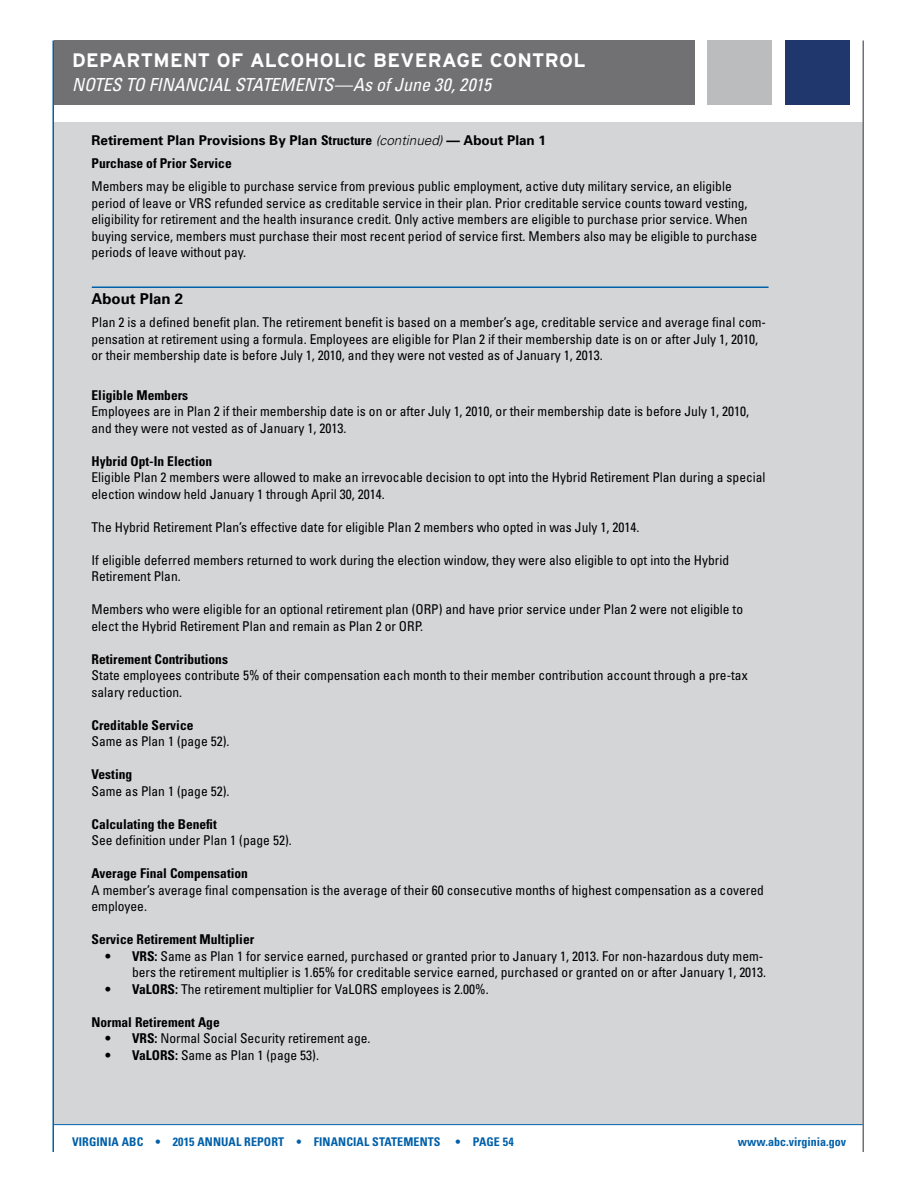
<style>
.page{position:relative;width:918px;height:1188px;background:#fff}
.page>*{position:absolute;margin:0;border:0;box-sizing:border-box;transform-origin:0 0}
.t1{font:700 19.5px "Interstate";letter-spacing:.015em;color:#fff}
.t2{font:italic condensed 18px "Univers";letter-spacing:-.005em;color:#fff}
.t3{font:700 15px "Univers";color:#000}
.t4{font:condensed 13.5px/16.5px "Univers";color:#000}
.t5{font:700 condensed 13.5px "Univers";color:#000}
.t6{font:700 13.5px/23.2px "Univers";color:#000}
.t7{font:700 condensed 12px "Univers";letter-spacing:.01em;color:#0060a9}
.s1{font-stretch:condensed}
.s2{font-weight:300;font-style:italic}
.s3{font-weight:700}
</style>
<div class="page">
<div style="left:54px;top:123px;width:810px;height:1001px;background:#d4d5d7"></div>
<hr style="left:52px;top:40px;width:2px;height:1112px;background:#0060a9">
<hr style="left:53px;top:1124px;width:811px;height:1px;background:#0060a9">
<hr style="left:862px;top:40px;width:2px;height:1112px;background:#717073">
<div style="left:54px;top:41px;width:641px;height:64px;background:#717073"></div>
<div style="left:708px;top:41px;width:64px;height:64px;background:#babcbe"></div>
<div style="left:785px;top:41px;width:65px;height:64px;background:#1f376c"></div>
<hr style="left:92px;top:286px;width:677px;height:2px;background:#0060a9">
<h1 class="t1" style="left:72px;top:49px;width:515px">DEPARTMENT OF ALCOHOLIC BEVERAGE CONTROL</h1>
<h2 class="t2" style="left:72px;top:74px;width:421px">NOTES TO FINANCIAL STATEMENTS—As of June 30, 2015</h2>
<p class="t6" style="left:92px;top:128px;width:456px">Retirement Plan Provisions By Plan <span class="s1">Structure</span> <span class="s2">(continued)</span> — About Plan 1<br><span class="s1">Purchase of Prior Service</span></p>
<p class="t4" style="left:92px;top:178px;width:667px">Members may be eligible to purchase service from previous public employment, active duty military service, an eligible period of leave or VRS refunded service as creditable service in their plan. Prior creditable service counts toward vesting, eligibility for retirement and the health insurance credit. Only active members are eligible to purchase prior service. When buying service, members must purchase their most recent period of service first. Members also may be eligible to purchase periods of leave without pay.</p>
<p class="t3" style="left:92px;top:289px;width:93px">About Plan 2</p>
<p class="t4" style="left:92px;top:314px;width:676px">Plan 2 is a defined benefit plan. The retirement benefit is based on a member’s age, creditable service and average final com&shy;pensation at retirement using a formula. Employees are eligible for Plan 2 if their membership date is on or after July 1, 2010, or their membership date is before July 1, 2010, and they were not vested as of January 1, 2013.</p>
<p class="t5" style="left:92px;top:387px;width:98px">Eligible Members</p>
<p class="t4" style="left:92px;top:403px;width:659px">Employees are in Plan 2 if their membership date is on or after July 1, 2010, or their membership date is before July 1, 2010, and they were not vested as of January 1, 2013.</p>
<p class="t5" style="left:92px;top:453px;width:122px">Hybrid Opt-In Election</p>
<p class="t4" style="left:92px;top:469px;width:676px">Eligible Plan 2 members were allowed to make an irrevocable decision to opt into the Hybrid Retirement Plan during a special election window held January 1 through April 30, 2014.</p>
<p class="t4" style="left:92px;top:519px;width:549px">The Hybrid Retirement Plan’s effective date for eligible Plan 2 members who opted in was July 1, 2014.</p>
<p class="t4" style="left:92px;top:552px;width:639px">If eligible deferred members returned to work during the election window, they were also eligible to opt into the Hybrid<br>Retirement Plan.</p>
<p class="t4" style="left:92px;top:601px;width:653px">Members who were eligible for an optional retirement plan (ORP) and have prior service under Plan 2 were not eligible to elect the Hybrid Retirement Plan and remain as Plan 2 or ORP.</p>
<p class="t5" style="left:92px;top:651px;width:138px">Retirement Contributions</p>
<p class="t4" style="left:92px;top:667px;width:658px">State employees contribute 5% of their compensation each month to their member contribution account through a pre-tax salary reduction.</p>
<p class="t5" style="left:92px;top:717px;width:104px">Creditable Service</p>
<p class="t4" style="left:92px;top:733px;width:139px">Same as Plan 1 (page 52).</p>
<p class="t5" style="left:92px;top:766px;width:42px">Vesting</p>
<p class="t4" style="left:92px;top:782px;width:139px">Same as Plan 1 (page 52).</p>
<p class="t5" style="left:92px;top:816px;width:127px">Calculating the Benefit</p>
<p class="t4" style="left:92px;top:832px;width:202px">See definition under Plan 1 (page 52).</p>
<p class="t5" style="left:92px;top:865px;width:158px">Average Final Compensation</p>
<p class="t4" style="left:92px;top:881px;width:674px">A member’s average final compensation is the average of their 60 consecutive months of highest compensation as a covered employee.</p>
<p class="t5" style="left:92px;top:931px;width:164px">Service Retirement Multiplier</p>
<p class="t4" style="left:105px;top:947px;width:663px;text-align:right"><span class="s3">• VRS:</span> Same as Plan 1 for service earned, purchased or granted prior to January 1, 2013. For non-hazardous duty mem&shy;bers the retirement multiplier is 1.65% for creditable service earned, purchased or granted on or after January 1, 2013.</p>
<p class="t4" style="left:105px;top:980px;width:385px"><span class="s3">• VaLORS:</span> The retirement multiplier for VaLORS employees is 2.00%.</p>
<p class="t5" style="left:92px;top:1014px;width:130px">Normal Retirement Age</p>
<p class="t4" style="left:105px;top:1030px;width:267px"><span class="s3">• VRS:</span> Normal Social Security retirement age.</p>
<p class="t4" style="left:105px;top:1046px;width:215px"><span class="s3">• VaLORS:</span> Same as Plan 1 (page 53).</p>
<p class="t7" style="left:72px;top:1135px;width:370px">VIRGINIA ABC • 2015 ANNUAL REPORT • FINANCIAL STATEMENTS</p>
<p class="t7" style="left:456px;top:1135px;width:60px">• PAGE 54</p>
<p class="t7" style="left:738px;top:1135px;width:110px">www.abc.virginia.gov</p>
</div>
